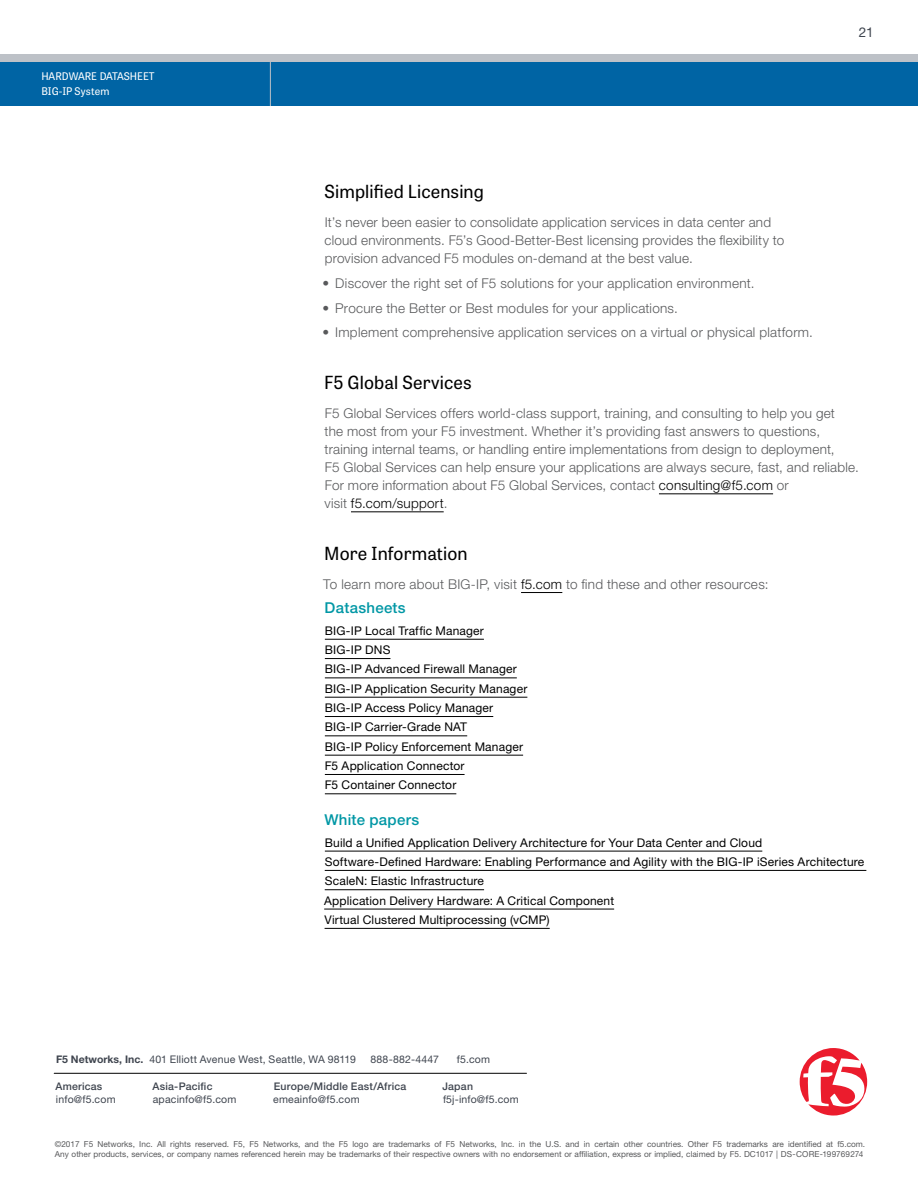
<style>
.page{position:relative;width:918px;height:1188px;background:#fff}
.page>*{position:absolute;margin:0;border:0;box-sizing:border-box;transform-origin:0 0}
.t1{font:18px "Tablet Gothic";letter-spacing:.01em;color:#000}
.t2{font:500 15px "Helvetica Neue LT Std";letter-spacing:.02em;color:#0097a5}
.t3{font:300 13.5px/18px "Helvetica Neue LT Std";letter-spacing:.015em;color:#58595b}
.t4{font:13.5px "Helvetica Neue LT Std";color:#3f454f}
.t5{font:12px/19.4px "Helvetica Neue LT Std";letter-spacing:.015em;color:#000}
.t6{font:10.5px "Helvetica Neue LT Std";letter-spacing:.015em;color:#3f454f}
.t7{font:500 10.5px "Helvetica Neue LT Std";letter-spacing:.02em;color:#3f454f}
.t8{font:10.5px/15px "Tablet Gothic";color:#fff}
.t9{font:8.25px/10.5px "Helvetica Neue LT Std";color:#58595b}
.s1{color:#000}
.s2{font-weight:700}
</style>
<div class="page">
<div style="left:0;top:56px;width:918px;height:50px;background:#0064a4"></div>
<div style="left:0;top:54px;width:918px;height:7px;background:#bdc1c7"></div>
<hr style="left:270px;top:54px;width:1px;height:52px;background:#bdc1c7">
<hr style="left:54px;top:1073px;width:473px;height:1px;background:#000">
<svg style="left:800px;top:1048px;width:67px;height:68px"></svg>
<hr style="left:659px;top:493px;width:114px;height:1px;background:#000">
<hr style="left:351px;top:511px;width:93px;height:1px;background:#000">
<hr style="left:521px;top:592px;width:41px;height:1px;background:#000">
<hr style="left:325px;top:639px;width:159px;height:1px;background:#000">
<hr style="left:325px;top:658px;width:65px;height:1px;background:#000">
<hr style="left:325px;top:678px;width:192px;height:1px;background:#000">
<hr style="left:325px;top:697px;width:202px;height:1px;background:#000">
<hr style="left:325px;top:716px;width:168px;height:1px;background:#000">
<hr style="left:325px;top:736px;width:142px;height:1px;background:#000">
<hr style="left:325px;top:755px;width:198px;height:1px;background:#000">
<hr style="left:325px;top:774px;width:140px;height:1px;background:#000">
<hr style="left:325px;top:794px;width:131px;height:1px;background:#000">
<hr style="left:325px;top:851px;width:437px;height:1px;background:#000">
<hr style="left:325px;top:870px;width:541px;height:1px;background:#000">
<hr style="left:325px;top:889px;width:159px;height:1px;background:#000">
<hr style="left:324px;top:909px;width:290px;height:1px;background:#000">
<hr style="left:325px;top:928px;width:225px;height:1px;background:#000">
<p class="t8" style="left:41px;top:68px;width:115px">HARDWARE DATASHEET<br>BIG-IP System</p>
<p class="t4" style="left:859px;top:24px;width:16px">21</p>
<h1 class="t1" style="left:324px;top:179px;width:161px">Simplified Licensing</h1>
<p class="t3" style="left:325px;top:213px;width:461px">It’s never been easier to consolidate application services in data center and cloud environments. F5’s Good-Better-Best licensing provides the flexibility to provision advanced F5 modules on-demand at the best value.</p>
<p class="t3" style="left:323px;top:274px;width:433px">• Discover the right set of F5 solutions for your application environment.</p>
<p class="t3" style="left:323px;top:299px;width:357px">• Procure the Better or Best modules for your applications.</p>
<p class="t3" style="left:323px;top:323px;width:492px">• Implement comprehensive application services on a virtual or physical platform.</p>
<h1 class="t1" style="left:324px;top:370px;width:149px">F5 Global Services</h1>
<p class="t3" style="left:325px;top:404px;width:536px">F5 Global Services offers world-class support, training, and consulting to help you get<br>the most from your F5 investment. Whether it’s providing fast answers to questions, training internal teams, or handling entire implementations from design to deployment,<br>F5 Global Services can help ensure your applications are always secure, fast, and reliable.<br>For more information about F5 Global Services, contact <span class="s1">consulting@f5.com</span> or<br>visit <span class="s1">f5.com/support</span>.</p>
<h1 class="t1" style="left:324px;top:541px;width:145px">More Information</h1>
<p class="t3" style="left:323px;top:575px;width:447px">To learn more about BIG-IP, visit <span class="s1">f5.com</span> to find these and other resources:</p>
<p class="t2" style="left:325px;top:599px;width:83px">Datasheets</p>
<p class="t5" style="left:325px;top:621px;width:204px">BIG-IP Local Traffic Manager<br>BIG-IP DNS<br>BIG-IP Advanced Firewall Manager<br>BIG-IP Application Security Manager<br>BIG-IP Access Policy Manager<br>BIG-IP Carrier-Grade NAT<br>BIG-IP Policy Enforcement Manager<br>F5 Application Connector<br>F5 Container Connector</p>
<p class="t2" style="left:324px;top:811px;width:96px">White papers</p>
<p class="t5" style="left:324px;top:832px;width:542px">Build a Unified Application Delivery Architecture for Your Data Center and Cloud<br>Software-Defined Hardware: Enabling Performance and Agility with the BIG-IP iSeries Architecture ScaleN: Elastic Infrastructure<br>Application Delivery Hardware: A Critical Component<br>Virtual Clustered Multiprocessing (vCMP)</p>
<p class="t6" style="left:56px;top:1053px;width:301px"><span class="s2">F5 Networks, Inc.</span> 401 Elliott Avenue West, Seattle, WA 98119</p>
<p class="t6" style="left:370px;top:1053px;width:70px">888-882-4447</p>
<p class="t6" style="left:457px;top:1053px;width:35px">f5.com</p>
<p class="t7" style="left:153px;top:1080px;width:61px">Asia-Pacific</p>
<p class="t6" style="left:153px;top:1093px;width:85px">apacinfo@f5.com</p>
<p class="t7" style="left:274px;top:1080px;width:134px">Europe/Middle East/Africa</p>
<p class="t6" style="left:273px;top:1093px;width:88px">emeainfo@f5.com</p>
<p class="t7" style="left:55px;top:1080px;width:49px">Americas</p>
<p class="t6" style="left:56px;top:1093px;width:61px">info@f5.com</p>
<p class="t7" style="left:442px;top:1080px;width:32px">Japan</p>
<p class="t6" style="left:443px;top:1093px;width:77px">f5j-info@f5.com</p>
<p class="t9" style="left:55px;top:1138px;width:812px">©2017 F5 Networks, Inc. All rights reserved. F5, F5 Networks, and the F5 logo are trademarks of F5 Networks, Inc. in the U.S. and in certain other countries. Other F5 trademarks are identified at f5.com.<br>Any other products, services, or company names referenced herein may be trademarks of their respective owners with no endorsement or affiliation, express or implied, claimed by F5. DC1017 | DS-CORE-199769274</p>
</div>
